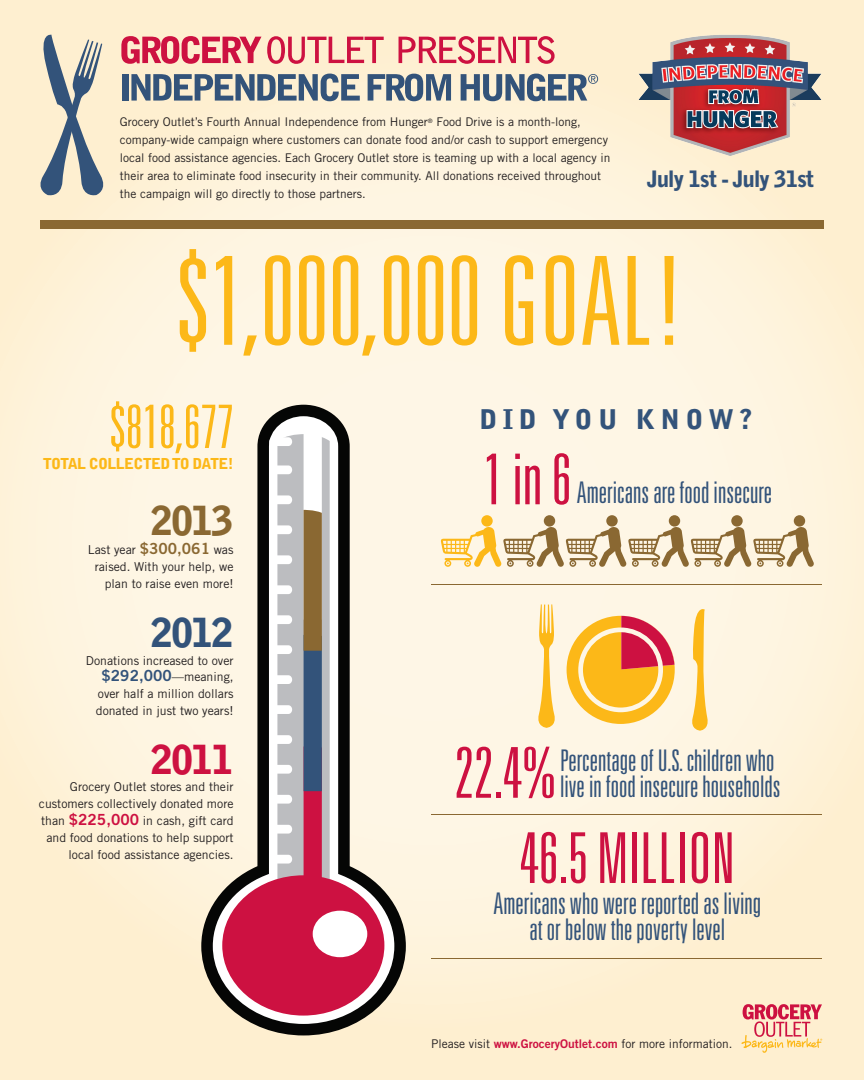
<style>
.page{position:relative;width:864px;height:1080px;background:#fff}
.page>*{position:absolute;margin:0;border:0;box-sizing:border-box;transform-origin:0 0}
.t1{font:300 ultra-condensed 123px "Univers";color:#fcb818}
.t2{font:300 ultra-condensed 70.2px "Univers";color:#cd1141}
.t3{font:300 ultra-condensed 60px "Univers";color:#fcb818}
.t4{font:900 39.9px "Bell Gothic Std";color:#cd1141}
.t5{font:900 39.9px "Bell Gothic Std";color:#33537a}
.t6{font:900 39.9px "Bell Gothic Std";color:#8a6832}
.t7{font:300 ultra-condensed 29.85px/26px "Univers";color:#33537a}
.t8{font:900 27px "Bell Gothic Std";letter-spacing:.2em;color:#33537a}
.t9{font:900 22.5px "Bell Gothic Std";letter-spacing:-.05em;color:#33537a}
.t10{font:900 15px "Bell Gothic Std";letter-spacing:-.05em;color:#fcb818}
.t11{font:12.3px/17px "Trade Gothic LT Std";color:#231f20;text-align:right}
.t12{font:12px/18px "Trade Gothic LT Std";color:#231f20}
.s1{font-family:"Trade Gothic LT Std Bd 2";font-size:15.3px;color:#8a6832}
.s2{font-family:"Trade Gothic LT Std Bd 2";font-size:15.3px;color:#33537a}
.s3{font-family:"Trade Gothic LT Std Bd 2";font-size:15.3px;color:#cd1141}
.s4{font-family:"Trade Gothic LT Std Bd 2";color:#cd1141}
</style>
<div class="page">
<div style="left:0;top:0;width:864px;height:1080px;background:linear-gradient(to right,#fef2db,#fef3dc)"></div>
<svg style="left:741px;top:1004px;width:81px;height:49px;background:#f1b29e"></svg>
<svg style="left:35px;top:32px;width:74px;height:166px;background:#bdbdb4"></svg>
<hr style="left:431px;top:814px;width:391px;height:1px;background:#8a6832">
<hr style="left:431px;top:958px;width:391px;height:1px;background:#8a6832">
<div style="left:40px;top:221px;width:784px;height:8px;background:#8a6832"></div>
<hr style="left:431px;top:584px;width:391px;height:1px;background:#8a6832">
<svg style="left:536px;top:604px;width:21px;height:124px;background:#fddb8d"></svg>
<svg style="left:690px;top:604px;width:20px;height:127px;background:#fdda89"></svg>
<svg style="left:567px;top:616px;width:108px;height:108px;background:#f5b15f"></svg>
<img style="left:633px;top:0;width:191px;height:191px">
<div style="left:481px;top:515px;width:12px;height:12px;background:#fcb818;border-radius:50%"></div>
<div style="left:544px;top:515px;width:11px;height:12px;background:#8a6832;border-radius:50%"></div>
<div style="left:606px;top:515px;width:12px;height:12px;background:#8a6832;border-radius:50%"></div>
<div style="left:669px;top:515px;width:11px;height:12px;background:#8a6832;border-radius:50%"></div>
<div style="left:731px;top:515px;width:12px;height:12px;background:#8a6832;border-radius:50%"></div>
<div style="left:794px;top:515px;width:11px;height:12px;background:#8a6832;border-radius:50%"></div>
<svg style="left:441px;top:527px;width:373px;height:40px;background:#d9c5a0"></svg>
<svg style="left:121px;top:36px;width:140px;height:28px;background:#e2727f"></svg>
<svg style="left:267px;top:36px;width:117px;height:28px;background:#eda5a0"></svg>
<svg style="left:399px;top:36px;width:156px;height:28px;background:#eb9a99"></svg>
<svg style="left:131px;top:74px;width:229px;height:27px;background:#86939e"></svg>
<svg style="left:368px;top:74px;width:83px;height:27px;background:#808f9d"></svg>
<div style="left:122px;top:74px;width:7px;height:27px;background:#33537a"></div>
<svg style="left:461px;top:74px;width:137px;height:27px;background:#8c98a1"></svg>
<svg style="left:201px;top:405px;width:205px;height:630px;background:#ddd5c6"></svg>
<svg style="left:223px;top:434px;width:161px;height:581px;background:#c2beb6"></svg>
<div style="left:269px;top:465px;width:23px;height:9px;background:#fff;border-radius:4px"></div>
<div style="left:269px;top:495px;width:23px;height:9px;background:#fff;border-radius:4px"></div>
<div style="left:269px;top:525px;width:23px;height:9px;background:#fff;border-radius:4px"></div>
<div style="left:269px;top:555px;width:23px;height:9px;background:#fff;border-radius:4px"></div>
<div style="left:269px;top:585px;width:23px;height:9px;background:#fff;border-radius:4px"></div>
<div style="left:269px;top:615px;width:23px;height:9px;background:#fff;border-radius:4px"></div>
<div style="left:269px;top:645px;width:23px;height:9px;background:#fff;border-radius:4px"></div>
<div style="left:269px;top:675px;width:23px;height:9px;background:#fff;border-radius:4px"></div>
<div style="left:269px;top:705px;width:23px;height:9px;background:#fff;border-radius:4px"></div>
<div style="left:269px;top:735px;width:23px;height:9px;background:#fff;border-radius:4px"></div>
<div style="left:269px;top:765px;width:23px;height:9px;background:#fff;border-radius:4px"></div>
<div style="left:269px;top:795px;width:23px;height:9px;background:#fff;border-radius:4px"></div>
<div style="left:269px;top:825px;width:23px;height:9px;background:#fff;border-radius:4px"></div>
<div style="left:269px;top:855px;width:23px;height:9px;background:#fff;border-radius:4px"></div>
<div style="left:269px;top:437px;width:23px;height:9px;background:#fff;border-radius:4px"></div>
<div style="left:222px;top:875px;width:162px;height:141px;background:#cd1141;border-radius:50%"></div>
<div style="left:313px;top:911px;width:54px;height:46px;background:#fff;border-radius:50%"></div>
<svg style="left:304px;top:428px;width:18px;height:449px"></svg>
<p class="t12" style="left:120px;top:112px;width:492px">Grocery Outlet’s Fourth Annual Independence from Hunger<sup>®</sup> Food Drive is a month-long, company-wide campaign where customers can donate food and/or cash to support emergency local food assistance agencies. Each Grocery Outlet store is teaming up with a local agency in their area to eliminate food insecurity in their community. All donations received throughout the campaign will go directly to those partners.</p>
<h3 class="t9" style="left:647px;top:165px;width:169px">July 1st - July 31st</h3>
<h1 class="t1" style="left:176px;top:237px;width:510px">$1,000,000 GOAL!</h1>
<h3 class="t3" style="left:109px;top:396px;width:126px">$818,677</h3>
<p class="t10" style="left:43px;top:455px;width:192px">TOTAL COLLECTED TO DATE!</p>
<h2 class="t2" style="left:483px;top:443px;width:90px">1 in 6</h2>
<h3 class="t8" style="left:479px;top:404px;width:275px">DID YOU KNOW?</h3>
<h3 class="t7" style="left:577px;top:479px;width:197px">Americans are food insecure</h3>
<h3 class="t6" style="left:151px;top:498px;width:84px">2013</h3>
<p class="t11" style="left:88px;top:541px;width:147px">Last year <span class="s1">$300,061</span> was raised. With your help, we plan to raise even more!</p>
<h3 class="t5" style="left:151px;top:609px;width:84px">2012</h3>
<p class="t11" style="left:86px;top:652px;width:149px">Donations increased to over <span class="s2">$292,000</span>—meaning, over half a million dollars donated in just two years!</p>
<h3 class="t4" style="left:151px;top:736px;width:84px">2011</h3>
<p class="t11" style="left:39px;top:778px;width:196px">Grocery Outlet stores and their customers collectively donated more than <span class="s3">$225,000</span> in cash, gift card and food donations to help support local food assistance agencies.</p>
<h2 class="t2" style="left:454px;top:736px;width:103px">22.4%</h2>
<h3 class="t7" style="left:560px;top:747px;width:222px">Percentage of U.S. children who live in food insecure households</h3>
<h2 class="t2" style="left:520px;top:822px;width:217px">46.5 MILLION</h2>
<h3 class="t7" style="left:494px;top:890px;width:269px;text-align:center">Americans who were reported as living at or below the poverty level</h3>
<p class="t12" style="left:431px;top:1034px;width:303px">Please visit <span class="s4">www.GroceryOutlet.com</span> for more information.</p>
</div>
